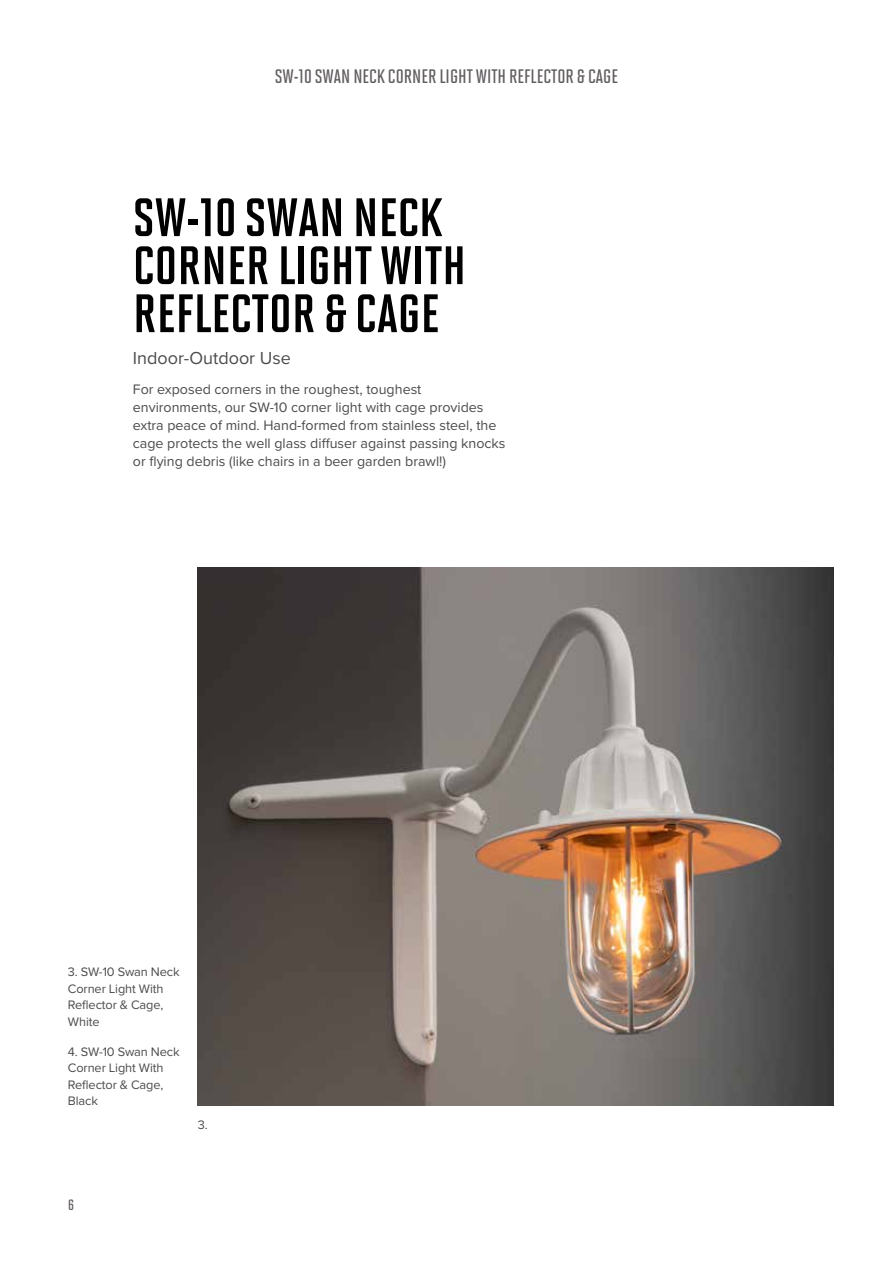
<style>
.page{position:relative;width:893px;height:1263px;background:#fff}
.page>*{position:absolute;margin:0;border:0;box-sizing:border-box;transform-origin:0 0}
.t1{font:700 54px/48px "Solano Gothic Pro MVB";color:#000}
.t2{font:600 19.5px "Solano Gothic Pro MVB";color:#625d61}
.t3{font:18px "Proxima Nova";color:#4c4a4d}
.t4{font:600 15px "Solano Gothic Pro MVB";color:#625d61}
.t5{font:14.25px/18px "Proxima Nova";color:#4c4a4d}
.t6{font:12.75px/16.5px "Proxima Nova";letter-spacing:-.01em;color:#4c4a4d}
</style>
<div class="page">
<img style="left:198px;top:568px;width:635px;height:538px">
<h2 class="t2" style="left:275px;top:64px;width:345px">SW-10 SWAN NECK CORNER LIGHT WITH REFLECTOR &amp; CAGE</h2>
<h1 class="t1" style="left:133px;top:191px;width:335px">SW-10 SWAN NECK<br>CORNER LIGHT WITH<br>REFLECTOR &amp; CAGE</h1>
<p class="t3" style="left:133px;top:345px;width:160px">Indoor-Outdoor Use</p>
<p class="t5" style="left:133px;top:380px;width:374px">For exposed corners in the roughest, toughest environments, our SW-10 corner light with cage provides extra peace of mind. Hand-formed from stainless steel, the cage protects the well glass diffuser against passing knocks or flying debris (like chairs in a beer garden brawl!)</p>
<p class="t6" style="left:68px;top:963px;width:113px">3. SW-10 Swan Neck<br>Corner Light With<br>Reflector &amp; Cage,<br>White</p>
<p class="t6" style="left:68px;top:1043px;width:113px">4. SW-10 Swan Neck<br>Corner Light With<br>Reflector &amp; Cage,<br>Black</p>
<p class="t6" style="left:198px;top:1115px;width:11px">3.</p>
<p class="t4" style="left:68px;top:1196px;width:7px">6</p>
</div>
